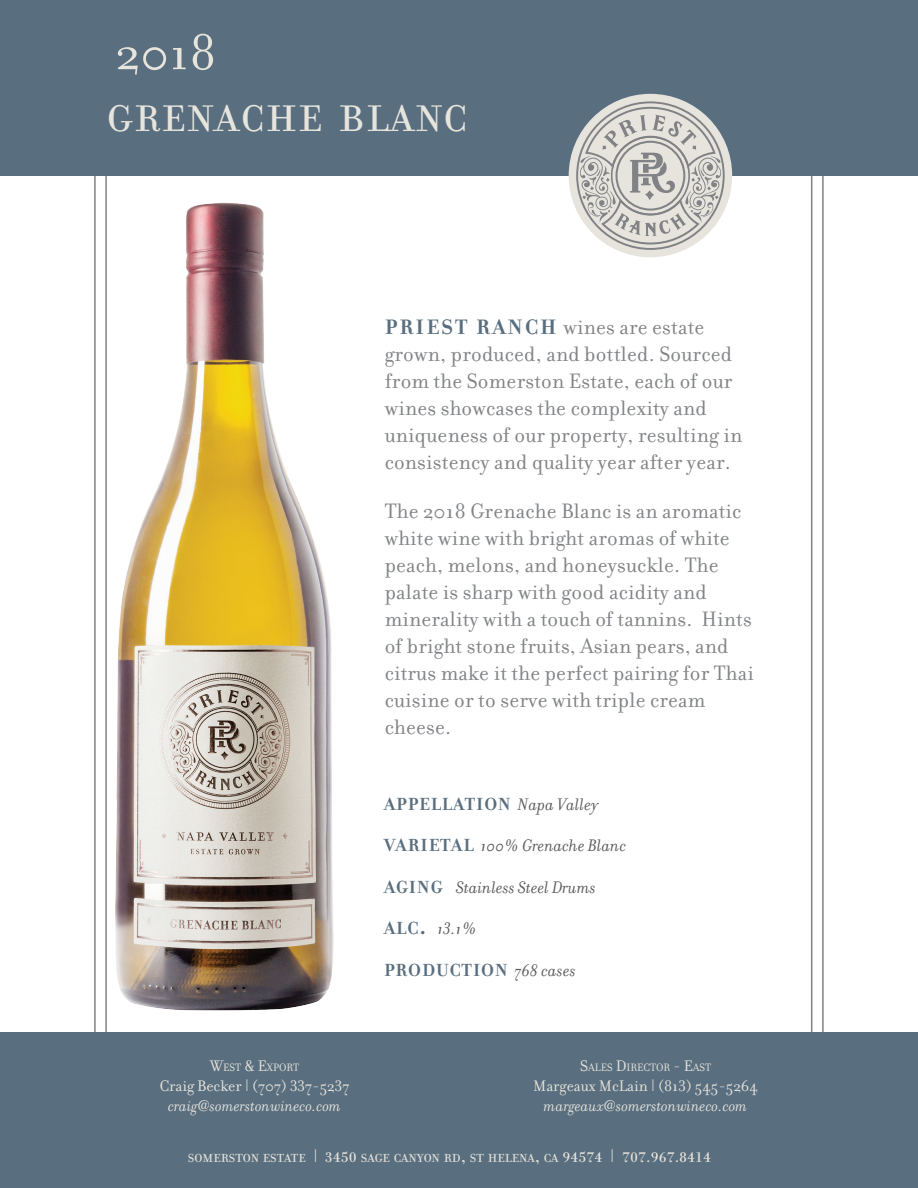
<style>
.page{position:relative;width:918px;height:1188px;background:#fff}
.page>*{position:absolute;margin:0;border:0;box-sizing:border-box;transform-origin:0 0}
.t1{font:54px "Filosofia";color:#e6e4dd}
.t2{font:39.9px "Filosofia Unicase";letter-spacing:.05em;color:#e6e4dd}
.t3{font:22.5px/27px "Filosofia";letter-spacing:.01em;color:#808285}
.t4{font:700 18.9px "Filosofia";letter-spacing:.05em;color:#596e7e}
.t5{font:italic 18px "Filosofia";letter-spacing:.005em;color:#57585a}
.t6{font:16.5px "Filosofia";color:#e6e4dd}
.t7{font:italic 16.5px "Filosofia";color:#e6e4dd}
.t8{font:12.6px "Filosofia Unicase";color:#e6e4dd}
.t9{font:11.55px "Filosofia";color:#e6e4dd}
.s1{font-weight:700;color:#596e7e}
.s2{font-size:16.5px}
.s3{font-weight:400;font-style:italic;font-size:18px;color:#57585a}
.s4{font-weight:700;font-style:normal;font-size:18.9px;color:#596e7e}
.s5{font-weight:700;font-style:normal;font-size:27px;color:#596e7e}
.s6{font-size:18px}
.s7{font-size:15px}
</style>
<div class="page">
<hr style="left:822px;top:5px;width:2px;height:1183px;background:#808285">
<hr style="left:811px;top:2px;width:1px;height:1186px;background:#808285">
<div style="left:0;top:0;width:918px;height:176px;background:#596e7e"></div>
<div style="left:569px;top:95px;width:162px;height:162px;background:#e6e4dd;border-radius:50%"></div>
<svg style="left:582px;top:101px;width:143px;height:149px"></svg>
<div style="left:0;top:1032px;width:918px;height:156px;background:#596e7e"></div>
<img style="left:94px;top:131px;width:488px;height:901px">
<h1 class="t1" style="left:115px;top:22px;width:102px">2018</h1>
<h2 class="t2" style="left:107px;top:95px;width:361px">GRENACHE BLANC</h2>
<p class="t3" style="left:385px;top:314px;width:359px"><span class="s1">PRIEST RANCH</span> wines are estate grown, produced, and bottled. Sourced from the Somerston Estate, each of our wines showcases the complexity and uniqueness of our property, resulting in consistency and quality year after year.</p>
<p class="t3" style="left:385px;top:498px;width:371px">The 2018 Grenache Blanc is an aromatic white wine with bright aromas of white peach, melons, and honeysuckle. The palate is sharp with good acidity and minerality with a touch of tannins. Hints of bright stone fruits, Asian pears, and citrus make it the perfect pairing for Thai cuisine or to serve with triple cream cheese.</p>
<p class="t9" style="left:210px;top:1061px;width:90px"><span class="s2">W</span>EST <span class="s2">&amp; E</span>XPORT</p>
<p class="t6" style="left:160px;top:1077px;width:191px">Craig Becker | (707) 337-5237</p>
<p class="t7" style="left:168px;top:1097px;width:174px">craig@somerstonwineco.com</p>
<p class="t4" style="left:384px;top:793px;width:216px">APPELLATION <span class="s3">Napa Valley</span></p>
<p class="t5" style="left:384px;top:836px;width:243px"><span class="s4">VARIETAL</span> 100% Grenache Blanc</p>
<p class="t5" style="left:384px;top:878px;width:213px"><span class="s4">AGING</span> Stainless Steel Drums</p>
<p class="t5" style="left:384px;top:919px;width:94px"><span class="s4">ALC</span><span class="s5">.</span> 13.1%</p>
<p class="t4" style="left:384px;top:958px;width:193px">PRODUCTION <span class="s3">768 cases</span></p>
<p class="t9" style="left:580px;top:1061px;width:133px"><span class="s2">S</span>ALES <span class="s2">D</span>IRECTOR <span class="s2">- E</span>AST</p>
<p class="t6" style="left:533px;top:1077px;width:226px">Margeaux McLain | (813) 545-5264</p>
<p class="t7" style="left:544px;top:1097px;width:205px">margeaux@somerstonwineco.com</p>
<p class="t8" style="left:188px;top:1151px;width:525px">SOMERSTON ESTATE <span class="s6">|</span> <span class="s7">3450</span> SAGE CANYON RD<span class="s6">,</span> ST HELENA<span class="s6">,</span> CA <span class="s7">94574</span> <span class="s6">|</span> <span class="s7">707.967.8414</span></p>
</div>
